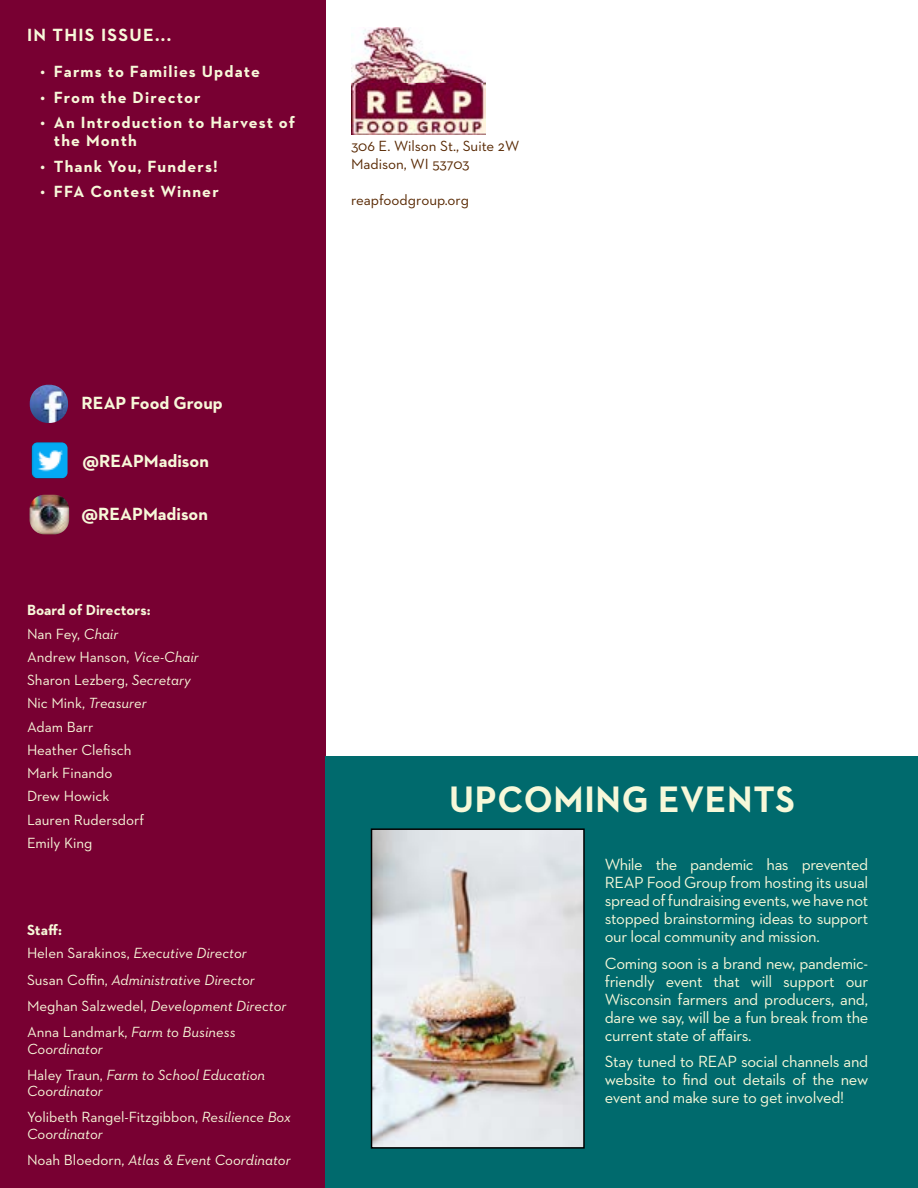
<style>
.page{position:relative;width:918px;height:1188px;background:#fff}
.page>*{position:absolute;margin:0;border:0;box-sizing:border-box;transform-origin:0 0}
.t1{font:700 37.5px "Neutraface 2 Text";letter-spacing:.02em;color:#f7f8d9}
.t2{font:700 18px "Neutraface 2 Text";color:#f7f8d9}
.t3{font:700 18px "Neutraface 2 Text";letter-spacing:.07em;color:#f7f8d9}
.t4{font:16.5px/18px "Neutraface 2 Text";letter-spacing:-.02em;color:#f7f8d9;text-align:justify}
.t5{font:700 16.5px/18px "Neutraface 2 Text";letter-spacing:.07em;color:#f7f8d9}
.t6{font:italic 15px/26.2px "Neutraface 2 Text";color:#f7f8d9}
.t7{font:15px/23.2px "Neutraface 2 Text";color:#f7f8d9}
.t8{font:15px/18px "Neutraface 2 Text";color:#572700}
.s1{font-weight:700}
.s2{font-style:italic}
.s3{font-weight:700;font-style:normal}
.s4{font-style:normal}
</style>
<div class="page">
<div style="left:0;top:0;width:325px;height:1188px;background:#780032"></div>
<img style="left:30px;top:385px;width:38px;height:38px">
<img style="left:32px;top:442px;width:36px;height:36px">
<img style="left:30px;top:495px;width:39px;height:39px">
<img style="left:351px;top:27px;width:134px;height:108px">
<div style="left:325px;top:756px;width:593px;height:432px;background:#006a6d"></div>
<img style="left:374px;top:831px;width:208px;height:315px">
<div style="left:371px;top:828px;width:214px;height:321px;border:2px solid #000"></div>
<p class="t3" style="left:27px;top:23px;width:146px">IN THIS ISSUE...</p>
<p class="t5" style="left:40px;top:62px;width:221px">• Farms to Families Update</p>
<p class="t5" style="left:40px;top:88px;width:162px">• From the Director</p>
<p class="t5" style="left:54px;top:113px;width:243px;text-indent:-13px">• An Introduction to Harvest of the Month</p>
<p class="t5" style="left:40px;top:157px;width:179px">• Thank You, Funders!</p>
<p class="t5" style="left:40px;top:182px;width:180px">• FFA Contest Winner</p>
<p class="t8" style="left:351px;top:137px;width:170px">306 E. Wilson St., Suite 2W<br>Madison, WI 53703</p>
<p class="t8" style="left:351px;top:191px;width:120px">reapfoodgroup.org</p>
<p class="t2" style="left:82px;top:391px;width:143px">REAP Food Group</p>
<p class="t2" style="left:83px;top:449px;width:128px">@REAPMadison</p>
<p class="t2" style="left:82px;top:503px;width:128px">@REAPMadison</p>
<p class="t7" style="left:27px;top:598px;width:173px"><span class="s1">Board of Directors:<br></span>Nan Fey, <span class="s2">Chair<br></span>Andrew Hanson, <span class="s2">Vice-Chair<br></span>Sharon Lezberg, <span class="s2">Secretary<br></span>Nic Mink, <span class="s2">Treasurer<br></span>Adam Barr<br>Heather Clefisch<br>Mark Finando<br>Drew Howick<br>Lauren Rudersdorf<br>Emily King</p>
<p class="t6" style="left:27px;top:918px;width:221px;line-height:23.2px"><span class="s3">Staff:<br></span><span class="s4">Helen Sarakinos,</span> Executive Director</p>
<p class="t6" style="left:27px;top:966px;width:261px"><span class="s4">Susan Coffin,</span> Administrative Director<br><span class="s4">Meghan Salzwedel,</span> Development Director<br><span class="s4">Anna Landmark,</span> Farm to Business</p>
<p class="t6" style="left:27px;top:1035px;width:240px">Coordinator<br><span class="s4">Haley Traun,</span> Farm to School Education</p>
<p class="t7" style="left:27px;top:1078px;width:266px;line-height:26.2px"><span class="s2">Coordinator<br></span>Yolibeth Rangel-Fitzgibbon, <span class="s2">Resilience Box</span></p>
<p class="t6" style="left:27px;top:1121px;width:265px">Coordinator<br><span class="s4">Noah Bloedorn,</span> Atlas &amp; Event Coordinator</p>
<h1 class="t1" style="left:449px;top:775px;width:347px">UPCOMING EVENTS</h1>
<p class="t4" style="left:605px;top:856px;width:265px">While the pandemic has prevented REAP Food Group from hosting its usual spread of fundraising events, we have not stopped brainstorming ideas to support our local community and mission.</p>
<p class="t4" style="left:605px;top:954px;width:265px">Coming soon is a brand new, pandemic&shy;friendly event that will support our Wisconsin farmers and producers, and, dare we say, will be a fun break from the current state of affairs.</p>
<p class="t4" style="left:605px;top:1052px;width:265px">Stay tuned to REAP social channels and website to find out details of the new event and make sure to get involved!</p>
</div>
